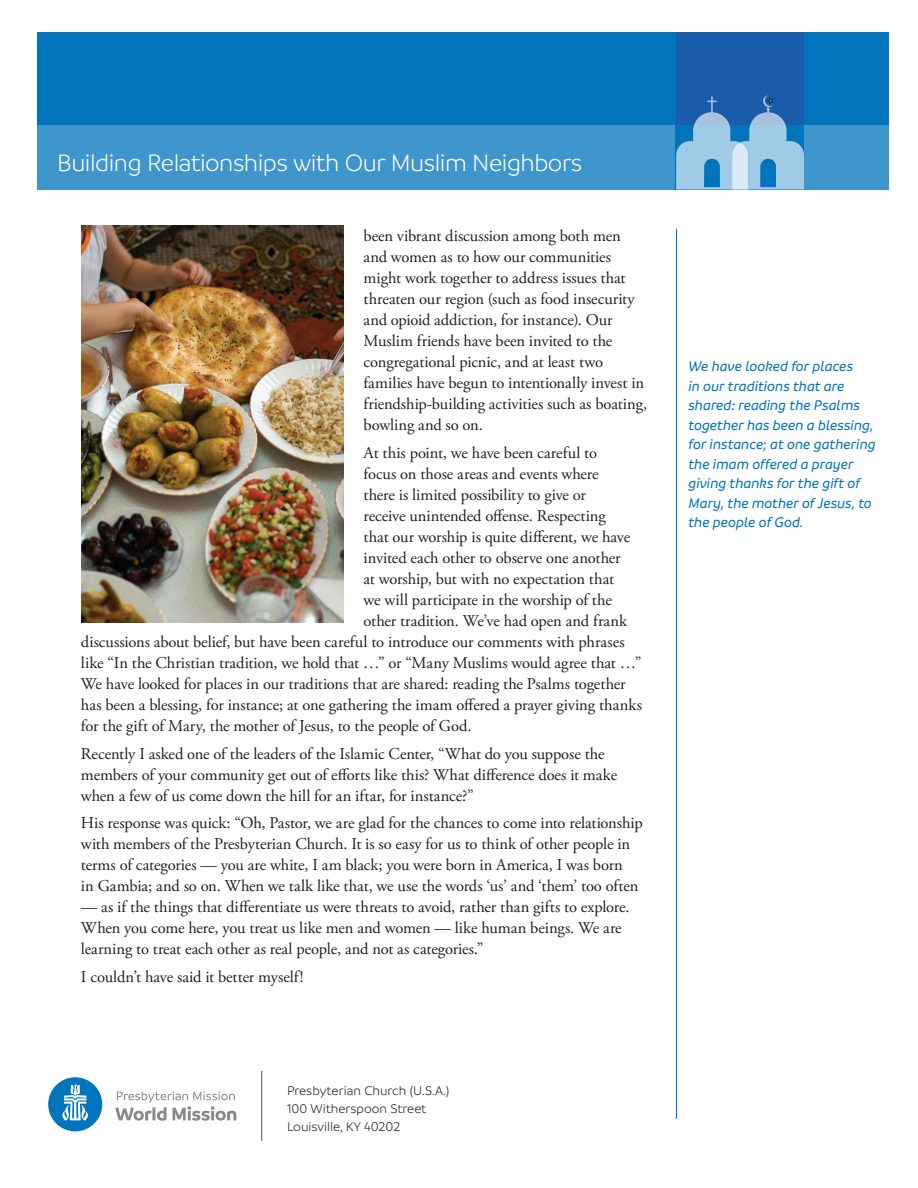
<style>
.page{position:relative;width:918px;height:1188px;background:#fff}
.page>*{position:absolute;margin:0;border:0;box-sizing:border-box;transform-origin:0 0}
.t1{font:300 25.35px "Branding";letter-spacing:-.02em;color:#fff}
.t2{font:16.5px/21px "Adobe Garamond Pro";letter-spacing:-.005em;color:#231f20}
.t3{font:italic 500 15px/19.5px "Branding";letter-spacing:-.005em;color:#0174bc}
.t4{font:300 13.5px/18px "Branding";color:#231f20}
</style>
<div class="page">
<div style="left:37px;top:32px;width:852px;height:158px;background:#0174bc"></div>
<div style="left:676px;top:32px;width:128px;height:93px;background:#185cab"></div>
<div style="left:37px;top:125px;width:638px;height:65px;background:#3f96cc"></div>
<div style="left:804px;top:125px;width:85px;height:65px;background:#3f96cc"></div>
<svg style="left:676px;top:95px;width:128px;height:95px"></svg>
<hr style="left:676px;top:229px;width:1px;height:890px;background:#0174bc">
<img style="left:81px;top:226px;width:262px;height:397px">
<svg style="left:115px;top:1091px;width:121px;height:30px"></svg>
<div style="left:48px;top:1077px;width:54px;height:54px;background:#0174bc;border-radius:50%"></div>
<svg style="left:62px;top:1085px;width:26px;height:35px"></svg>
<hr style="left:261px;top:1071px;width:1px;height:70px;background:#434a54">
<h1 class="t1" style="left:57px;top:150px;width:526px">Building Relationships with Our Muslim Neighbors</h1>
<p class="t2" style="left:364px;top:226px;width:285px">been vibrant discussion among both men and women as to how our communities might work together to address issues that threaten our region (such as food insecurity and opioid addiction, for instance). Our Muslim friends have been invited to the congregational picnic, and at least two families have begun to intentionally invest in friendship-building activities such as boating, bowling and so on.</p>
<p class="t2" style="left:364px;top:443px;width:235px">At this point, we have been careful to</p>
<p class="t2" style="left:364px;top:464px;width:237px">focus on those areas and events where</p>
<p class="t2" style="left:364px;top:485px;width:224px">there is limited possibility to give or</p>
<p class="t2" style="left:364px;top:506px;width:244px">receive unintended offense. Respecting</p>
<p class="t2" style="left:364px;top:527px;width:268px">that our worship is quite different, we have</p>
<p class="t2" style="left:364px;top:548px;width:259px">invited each other to observe one another</p>
<p class="t2" style="left:364px;top:569px;width:252px">at worship, but with no expectation that</p>
<p class="t2" style="left:364px;top:590px;width:250px">we will participate in the worship of the</p>
<p class="t2" style="left:364px;top:611px;width:265px">other tradition. We’ve had open and frank</p>
<p class="t2" style="left:81px;top:632px;width:545px">discussions about belief, but have been careful to introduce our comments with phrases</p>
<p class="t2" style="left:81px;top:653px;width:562px">like “In the Christian tradition, we hold that …” or “Many Muslims would agree that …”</p>
<p class="t2" style="left:81px;top:674px;width:546px">We have looked for places in our traditions that are shared: reading the Psalms together</p>
<p class="t2" style="left:81px;top:695px;width:563px">has been a blessing, for instance; at one gathering the imam offered a prayer giving thanks</p>
<p class="t2" style="left:81px;top:716px;width:392px">for the gift of Mary, the mother of Jesus, to the people of God.</p>
<p class="t2" style="left:81px;top:743px;width:538px">Recently I asked one of the leaders of the Islamic Center, “What do you suppose the members of your community get out of efforts like this? What difference does it make when a few of us come down the hill for an iftar, for instance?”</p>
<p class="t2" style="left:81px;top:813px;width:563px">His response was quick: “Oh, Pastor, we are glad for the chances to come into relationship with members of the Presbyterian Church. It is so easy for us to think of other people in terms of categories — you are white, I am black; you were born in America, I was born<br>in Gambia; and so on. When we talk like that, we use the words ‘us’ and ‘them’ too often</p>
<p class="t2" style="left:81px;top:897px;width:550px">— as if the things that differentiate us were threats to avoid, rather than gifts to explore.<br>When you come here, you treat us like men and women — like human beings. We are learning to treat each other as real people, and not as categories.”</p>
<p class="t2" style="left:81px;top:967px;width:224px">I couldn’t have said it better myself!</p>
<p class="t4" style="left:287px;top:1081px;width:164px">Presbyterian Church (U.S.A.)<br>100 Witherspoon Street<br>Louisville, KY 40202</p>
<p class="t3" style="left:688px;top:357px;width:189px">We have looked for places<br>in our traditions that are shared: reading the Psalms together has been a blessing, for instance; at one gathering the imam offered a prayer giving thanks for the gift of<br>Mary, the mother of Jesus, to the people of God.</p>
</div>
